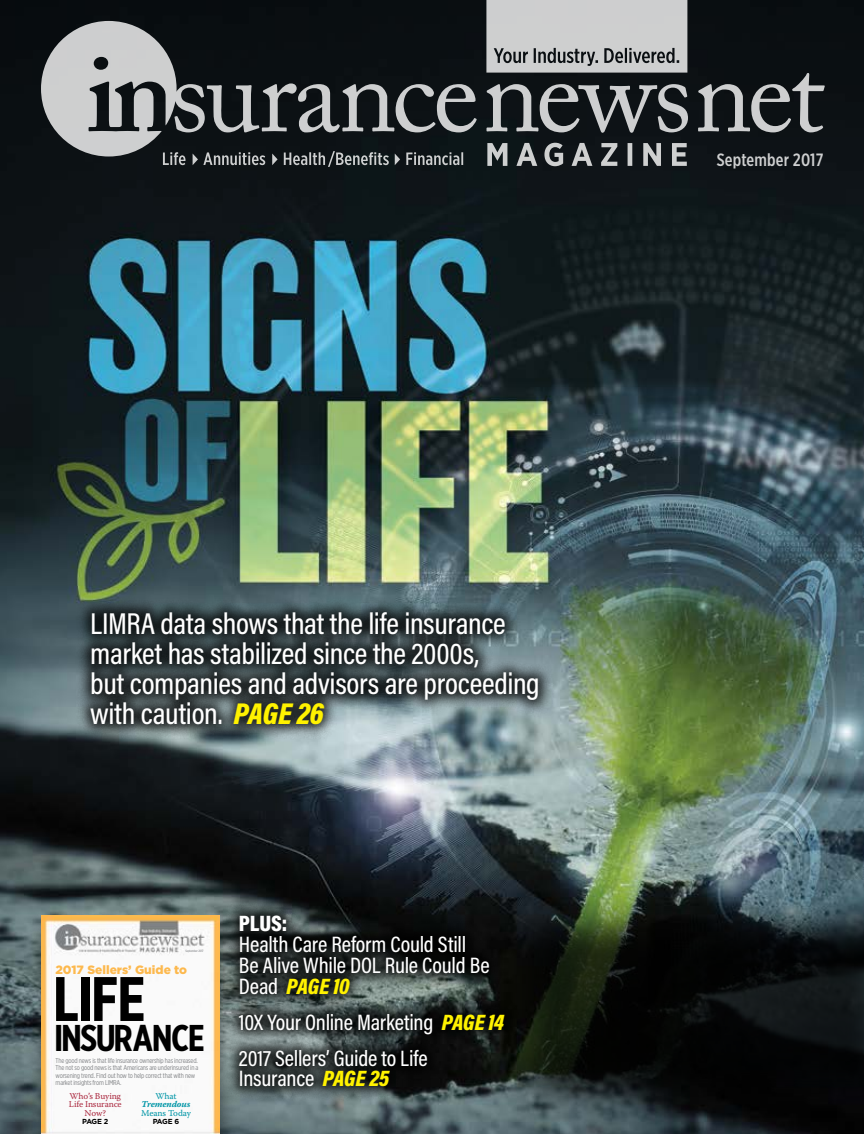
<style>
.page{position:relative;width:864px;height:1134px;background:#fff}
.page>*{position:absolute;margin:0;border:0;box-sizing:border-box;transform-origin:0 0}
.t1{font:700 62.7px "Gotham X Narrow";color:#000}
.t2{font:700 37.2px "Gotham X Narrow";letter-spacing:-.04em;color:#000}
.t3{font:500 30.45px/30px "Acumin Pro Cond";letter-spacing:-.01em;color:#fff}
.t4{font:500 22.5px/21px "Acumin Pro Cond";letter-spacing:-.01em;color:#fff}
.t5{font:900 22.5px "Acumin Pro Cond";color:#fff}
.t6{font:500 17.85px "Gotham X Narrow";letter-spacing:.01em;color:#fff}
.t7{font:900 12px "Gotham HTF";color:#fdb94e}
.t8{font:9px/8.1px "Warnock Pro Capt";letter-spacing:-.02em;color:#ad2f45;text-align:center}
.t9{font:9px "Warnock Pro Capt";letter-spacing:-.02em;color:#0296a7}
.t10{font:9px "Warnock Pro Bold It Capt";letter-spacing:-.02em;color:#0296a7}
.t11{font:700 7.2px "Gotham HTF";letter-spacing:-.065em;color:#000}
.t12{font:7.05px/7.4px "Gotham X Narrow";letter-spacing:-.02em;color:#808285}
.t13{font:500 3.3px "Gotham X Narrow";letter-spacing:-.02em;color:#939598}
.s1{font-weight:900;font-style:italic;color:#fff200}
</style>
<div class="page">
<img style="left:0;top:0;width:864px;height:1134px">
<div style="left:26px;top:911px;width:211px;height:223px;background:#000;opacity:.5"></div>
<img style="left:41px;top:915px;width:178px;height:219px">
<svg style="left:219px;top:915px;width:6px;height:2px"></svg>
<div style="left:225px;top:901px;width:294px;height:200px;background:#000;opacity:.8"></div>
<div style="left:75px;top:597px;width:479px;height:143px;background:#000;opacity:.8"></div>
<div style="left:502px;top:896px;width:362px;height:222px;background:#000;opacity:.75"></div>
<svg style="left:41px;top:21px;width:784px;height:136px;background:#3c4043"></svg>
<svg style="left:487px;top:143px;width:200px;height:23px;background:#5b5f61"></svg>
<svg style="left:486px;top:0;width:201px;height:73px;background:#bdbebf"></svg>
<svg style="left:163px;top:151px;width:300px;height:16px;background:#424649"></svg>
<h3 class="t3" style="left:90px;top:608px;width:451px">LIMRA data shows that the life insurance market has stabilized since the 2000s,<br>but companies and advisors are proceeding with caution. <span class="s1">PAGE 26</span></h3>
<p class="t13" style="left:185px;top:949px;width:20px">September 2017</p>
<h3 class="t7" style="left:55px;top:963px;width:133px">2017 Sellers’ Guide to</h3>
<h1 class="t1" style="left:53px;top:960px;width:94px">LIFE</h1>
<h2 class="t2" style="left:54px;top:1015px;width:152px">INSURANCE</h2>
<p class="t12" style="left:56px;top:1056px;width:144px">The good news is that life insurance ownership has increased.<br>The not so good news is that Americans are underinsured in a worsening trend. Find out how to help correct that with new market insights from LIMRA.</p>
<p class="t8" style="left:69px;top:1092px;width:54px">Who’s Buying<br>Life Insurance<br>Now?</p>
<p class="t11" style="left:82px;top:1117px;width:28px">PAGE 2</p>
<p class="t9" style="left:156px;top:1091px;width:23px">What</p>
<p class="t10" style="left:142px;top:1099px;width:50px">Tremendous</p>
<p class="t9" style="left:141px;top:1107px;width:51px">Means Today</p>
<p class="t11" style="left:153px;top:1117px;width:28px">PAGE 6</p>
<h3 class="t5" style="left:239px;top:908px;width:50px">PLUS:</h3>
<h3 class="t4" style="left:239px;top:933px;width:252px">Health Care Reform Could Still<br>Be Alive While DOL Rule Could Be<br>Dead <span class="s1">PAGE 10</span></h3>
<h3 class="t4" style="left:239px;top:1003px;width:267px;line-height:36px">10X Your Online Marketing <span class="s1">PAGE 14<br></span>2017 Sellers’ Guide to Life</h3>
<h3 class="t4" style="left:239px;top:1068px;width:152px">Insurance <span class="s1">PAGE 25</span></h3>
<h3 class="t6" style="left:717px;top:149px;width:108px">September 2017</h3>
</div>
